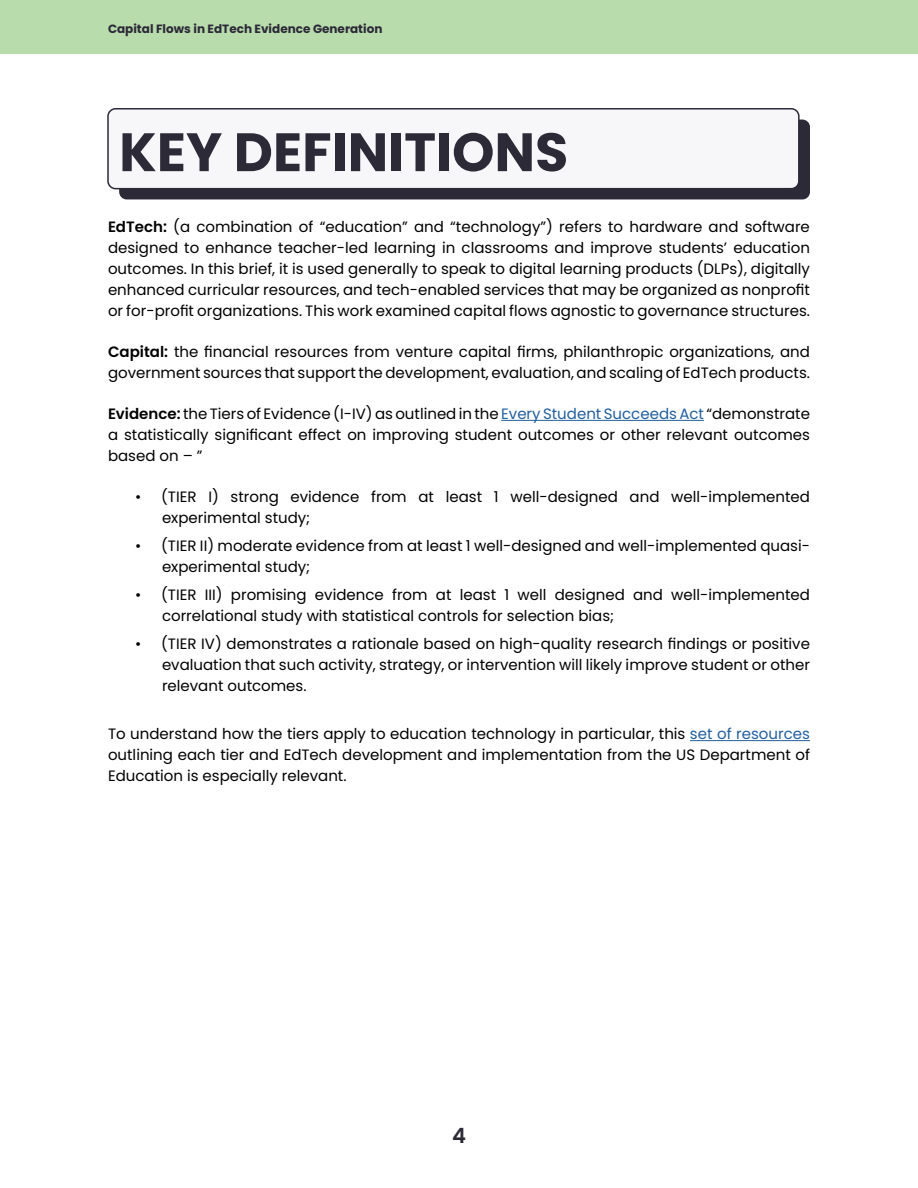
<style>
.page{position:relative;width:918px;height:1188px;background:#fff}
.page>*{position:absolute;margin:0;border:0;box-sizing:border-box;transform-origin:0 0}
.t1{font:700 54px "Poppins";color:#2c2a37}
.t2{font:600 21px "Poppins";color:#2c2a37}
.t3{font:15px/21px "Poppins";color:#000;text-align:justify}
.t4{font:700 12px "Poppins";color:#2b2937}
.s1{font-weight:600}
.s2{color:#215e9e}
</style>
<div class="page">
<div style="left:119px;top:120px;width:691px;height:79px;background:#2c2a37;border-radius:8px"></div>
<div style="left:108px;top:109px;width:691px;height:80px;background:#f7f7fa;border-radius:8px"></div>
<div style="left:107px;top:108px;width:693px;height:81px;border:2px solid #2c2a37;border-radius:8px"></div>
<div style="left:1px;top:0;width:917px;height:54px;background:#b9dcac"></div>
<hr style="left:501px;top:420px;width:203px;height:1px;background:#215e9e">
<hr style="left:690px;top:740px;width:120px;height:1px;background:#215e9e">
<p class="t4" style="left:108px;top:22px;width:276px">Capital Flows in EdTech Evidence Generation</p>
<h1 class="t1" style="left:119px;top:121px;width:451px">KEY DEFINITIONS</h1>
<p class="t3" style="left:108px;top:216px;width:704px"><span class="s1">EdTech:</span> (a combination of “education” and “technology”) refers to hardware and software designed to enhance teacher-led learning in classrooms and improve students’ education outcomes. In this brief, it is used generally to speak to digital learning products (DLPs), digitally enhanced curricular resources, and tech-enabled services that may be organized as nonprofit or for-profit organizations. This work examined capital flows agnostic to governance structures.</p>
<p class="t3" style="left:108px;top:341px;width:704px"><span class="s1">Capital:</span> the financial resources from venture capital firms, philanthropic organizations, and government sources that support the development, evaluation, and scaling of EdTech products.</p>
<p class="t3" style="left:108px;top:404px;width:703px"><span class="s1">Evidence:</span> the Tiers of Evidence (I-IV) as outlined in the <span class="s2">Every Student Succeeds Act</span> “demonstrate a statistically significant effect on improving student outcomes or other relevant outcomes based on – ”</p>
<p class="t3" style="left:162px;top:487px;width:650px;text-indent:-27px">• (TIER I) strong evidence from at least 1 well-designed and well-implemented experimental study;</p>
<p class="t3" style="left:162px;top:536px;width:649px;text-indent:-27px">• (TIER II) moderate evidence from at least 1 well-designed and well-implemented quasi&shy;experimental study;</p>
<p class="t3" style="left:162px;top:584px;width:650px;text-indent:-27px">• (TIER III) promising evidence from at least 1 well designed and well-implemented correlational study with statistical controls for selection bias;</p>
<p class="t3" style="left:162px;top:633px;width:650px;text-indent:-27px">• (TIER IV) demonstrates a rationale based on high-quality research findings or positive evaluation that such activity, strategy, or intervention will likely improve student or other relevant outcomes.</p>
<p class="t3" style="left:108px;top:724px;width:704px">To understand how the tiers apply to education technology in particular, this <span class="s2">set of resources </span>outlining each tier and EdTech development and implementation from the US Department of Education is especially relevant.</p>
<h2 class="t2" style="left:452px;top:1124px;width:15px">4</h2>
</div>
